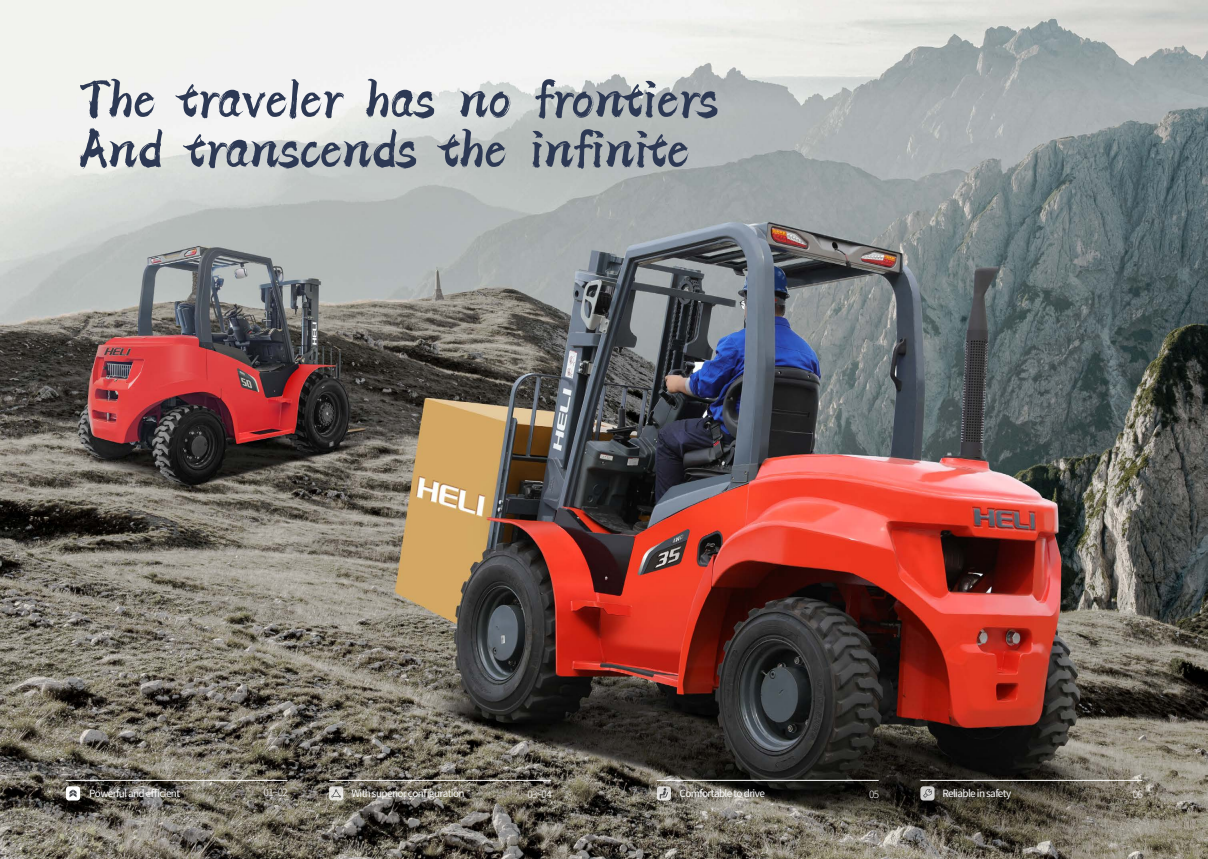
<style>
.page{position:relative;width:1208px;height:859px;background:#fff}
.page>*{position:absolute;margin:0;border:0;box-sizing:border-box;transform-origin:0 0}
.t1{font:50px/50px "HY Di Sheng Ying Xiong Ti W";letter-spacing:-.025em;color:#2d3954}
.t2{font:10px "Source Han Sans CN";letter-spacing:-.06em;color:#fff}
.t3{font:300 10px "Source Han Sans CN";letter-spacing:-.06em;color:#fff}
</style>
<div class="page">
<img style="left:0;top:0;width:1208px;height:859px">
<svg style="left:657px;top:786px;width:14px;height:14px"></svg>
<svg style="left:659px;top:788px;width:9px;height:11px"></svg>
<svg style="left:329px;top:786px;width:14px;height:14px"></svg>
<svg style="left:331px;top:789px;width:10px;height:8px"></svg>
<div style="left:66px;top:786px;width:14px;height:14px;background:#fff;border-radius:3px"></div>
<div style="left:920px;top:786px;width:14px;height:14px;background:#d1d0cf;border-radius:3px"></div>
<svg style="left:923px;top:789px;width:9px;height:9px"></svg>
<hr style="left:329px;top:780px;width:222px;height:1px;background:#fff">
<hr style="left:66px;top:780px;width:221px;height:1px;background:#fff">
<hr style="left:920px;top:780px;width:222px;height:1px;background:#fff">
<hr style="left:657px;top:780px;width:221px;height:1px;background:#fff">
<svg style="left:69px;top:789px;width:8px;height:8px"></svg>
<h1 class="t1" style="left:79px;top:72px;width:641px">The traveler has no frontiers<br>And transcends the infinite</h1>
<p class="t2" style="left:89px;top:787px;width:92px">Powerful and efficient</p>
<p class="t3" style="left:264px;top:787px;width:26px">01~02</p>
<p class="t2" style="left:351px;top:787px;width:115px">With superior configuration</p>
<p class="t3" style="left:527px;top:789px;width:26px">03~04</p>
<p class="t2" style="left:679px;top:787px;width:87px">Comfortable to drive</p>
<p class="t3" style="left:869px;top:789px;width:12px">05</p>
<p class="t2" style="left:942px;top:787px;width:70px">Reliable in safety</p>
<p class="t3" style="left:1132px;top:789px;width:12px">06</p>
</div>
